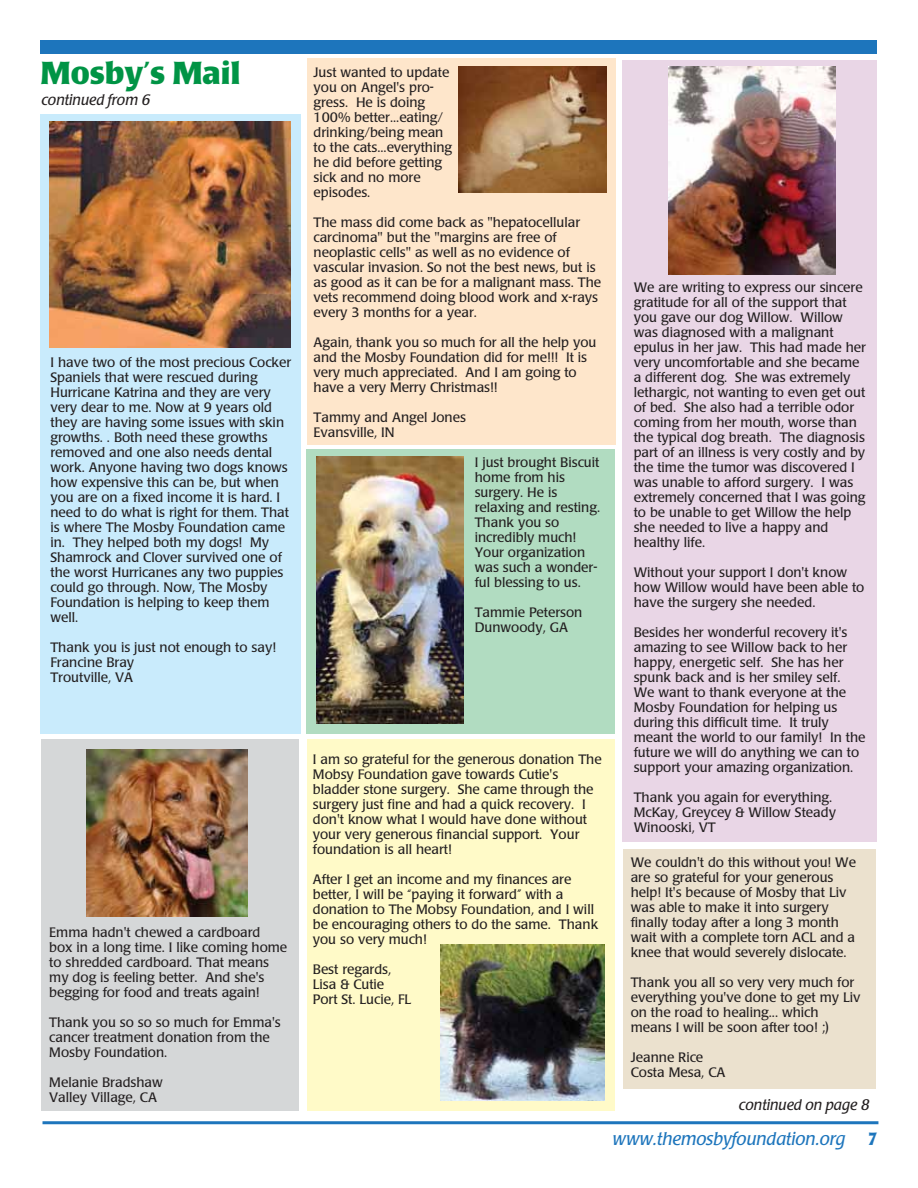
<style>
.page{position:relative;width:918px;height:1188px;background:#fff}
.page>*{position:absolute;margin:0;border:0;box-sizing:border-box;transform-origin:0 0}
.t1{font:700 31.5px "Poppl Laudatio";color:#009445}
.t2{font:italic 18px "Poppl Laudatio";color:#1d75bc}
.t3{font:700 condensed 18px "Poppl Laudatio";color:#1d75bc}
.t4{font:italic 15px "Poppl Laudatio";color:#231f20}
.t5{font:13.5px/15px "Poppl Laudatio";color:#231f20}
</style>
<div class="page">
<div style="left:622px;top:60px;width:255px;height:782px;background:#e9d6e6"></div>
<div style="left:40px;top:114px;width:260px;height:619px;background:#c9ebfc"></div>
<div style="left:308px;top:59px;width:308px;height:386px;background:#fee6cb"></div>
<div style="left:307px;top:449px;width:308px;height:285px;background:#b1dcc1"></div>
<div style="left:41px;top:739px;width:258px;height:372px;background:#d5d7d8"></div>
<div style="left:623px;top:849px;width:253px;height:240px;background:#ebe1ce"></div>
<div style="left:307px;top:739px;width:307px;height:372px;background:#fffac8"></div>
<img style="left:668px;top:67px;width:168px;height:208px">
<img style="left:50px;top:121px;width:240px;height:226px">
<img style="left:317px;top:457px;width:147px;height:267px">
<img style="left:86px;top:750px;width:161px;height:166px">
<img style="left:458px;top:67px;width:149px;height:126px">
<img style="left:440px;top:944px;width:164px;height:157px">
<div style="left:41px;top:41px;width:836px;height:13px;background:#1d75bc"></div>
<hr style="left:43px;top:1121px;width:835px;height:3px;background:#1d75bc">
<h1 class="t1" style="left:41px;top:56px;width:202px">Mosby’s Mail</h1>
<p class="t4" style="left:41px;top:92px;width:110px">continued from 6</p>
<p class="t5" style="left:50px;top:355px;width:242px">I have two of the most precious Cocker<br>Spaniels that were rescued during<br>Hurricane Katrina and they are very very dear to me. Now at 9 years old they are having some issues with skin growths. . Both need these growths removed and one also needs dental work. Anyone having two dogs knows how expensive this can be, but when you are on a fixed income it is hard. I need to do what is right for them. That is where The Mosby Foundation came in. They helped both my dogs! My<br>Shamrock and Clover survived one of the worst Hurricanes any two puppies could go through. Now, The Mosby<br>Foundation is helping to keep them well.</p>
<p class="t5" style="left:50px;top:640px;width:227px">Thank you is just not enough to say!<br>Francine Bray<br>Troutville, VA</p>
<p class="t5" style="left:49px;top:925px;width:239px">Emma hadn't chewed a cardboard<br>box in a long time. I like coming home to shredded cardboard. That means my dog is feeling better. And she's begging for food and treats again!</p>
<p class="t5" style="left:49px;top:1015px;width:233px">Thank you so so so much for Emma's cancer treatment donation from the<br>Mosby Foundation.</p>
<p class="t5" style="left:49px;top:1075px;width:115px">Melanie Bradshaw<br>Valley Village, CA</p>
<p class="t5" style="left:314px;top:65px;width:140px">Just wanted to update you on Angel's pro&shy;gress. He is doing<br>100% better...eating/ drinking/being mean to the cats...everything he did before getting sick and no more episodes.</p>
<p class="t5" style="left:314px;top:215px;width:289px">The mass did come back as "hepatocellular carcinoma" but the "margins are free of neoplastic cells" as well as no evidence of vascular invasion. So not the best news, but is as good as it can be for a malignant mass. The vets recommend doing blood work and x-rays every 3 months for a year.</p>
<p class="t5" style="left:314px;top:335px;width:284px">Again, thank you so much for all the help you and the Mosby Foundation did for me!!! It is very much appreciated. And I am going to have a very Merry Christmas!!</p>
<p class="t5" style="left:314px;top:410px;width:154px">Tammy and Angel Jones<br>Evansville, IN</p>
<p class="t5" style="left:475px;top:455px;width:127px">I just brought Biscuit home from his surgery. He is relaxing and resting.<br>Thank you so incredibly much!<br>Your organization was such a wonder&shy;ful blessing to us.</p>
<p class="t5" style="left:475px;top:605px;width:109px">Tammie Peterson<br>Dunwoody, GA</p>
<p class="t5" style="left:313px;top:752px;width:290px">I am so grateful for the generous donation The Mobsy Foundation gave towards Cutie's bladder stone surgery. She came through the surgery just fine and had a quick recovery. I don't know what I would have done without your very generous financial support. Your foundation is all heart!</p>
<p class="t5" style="left:313px;top:872px;width:287px">After I get an income and my finances are better, I will be “paying it forward” with a donation to The Mobsy Foundation, and I will be encouraging others to do the same. Thank you so very much!</p>
<p class="t5" style="left:313px;top:962px;width:100px">Best regards,<br>Lisa &amp; Cutie<br>Port St. Lucie, FL</p>
<p class="t5" style="left:634px;top:280px;width:234px">We are writing to express our sincere gratitude for all of the support that you gave our dog Willow. Willow was diagnosed with a malignant epulus in her jaw. This had made her very uncomfortable and she became a different dog. She was extremely lethargic, not wanting to even get out of bed. She also had a terrible odor coming from her mouth, worse than the typical dog breath. The diagnosis part of an illness is very costly and by the time the tumor was discovered I was unable to afford surgery. I was extremely concerned that I was going to be unable to get Willow the help she needed to live a happy and healthy life.</p>
<p class="t5" style="left:634px;top:565px;width:232px">Without your support I don't know how Willow would have been able to have the surgery she needed.</p>
<p class="t5" style="left:634px;top:625px;width:233px">Besides her wonderful recovery it's amazing to see Willow back to her happy, energetic self. She has her spunk back and is her smiley self.<br>We want to thank everyone at the Mosby Foundation for helping us during this difficult time. It truly meant the world to our family! In the future we will do anything we can to support your amazing organization.</p>
<p class="t5" style="left:634px;top:790px;width:204px">Thank you again for everything.<br>McKay, Greycey &amp; Willow Steady<br>Winooski, VT</p>
<p class="t5" style="left:631px;top:855px;width:227px">We couldn't do this without you! We are so grateful for your generous help! It's because of Mosby that Liv was able to make it into surgery finally today after a long 3 month wait with a complete torn ACL and a knee that would severely dislocate.</p>
<p class="t5" style="left:631px;top:975px;width:231px">Thank you all so very very much for everything you've done to get my Liv on the road to healing... which means I will be soon after too! ;)</p>
<p class="t5" style="left:631px;top:1050px;width:96px">Jeanne Rice<br>Costa Mesa, CA</p>
<p class="t4" style="left:739px;top:1097px;width:132px">continued on page 8</p>
<h2 class="t2" style="left:613px;top:1129px;width:235px">www.themosbyfoundation.org</h2>
<h2 class="t3" style="left:868px;top:1129px;width:10px">7</h2>
</div>
